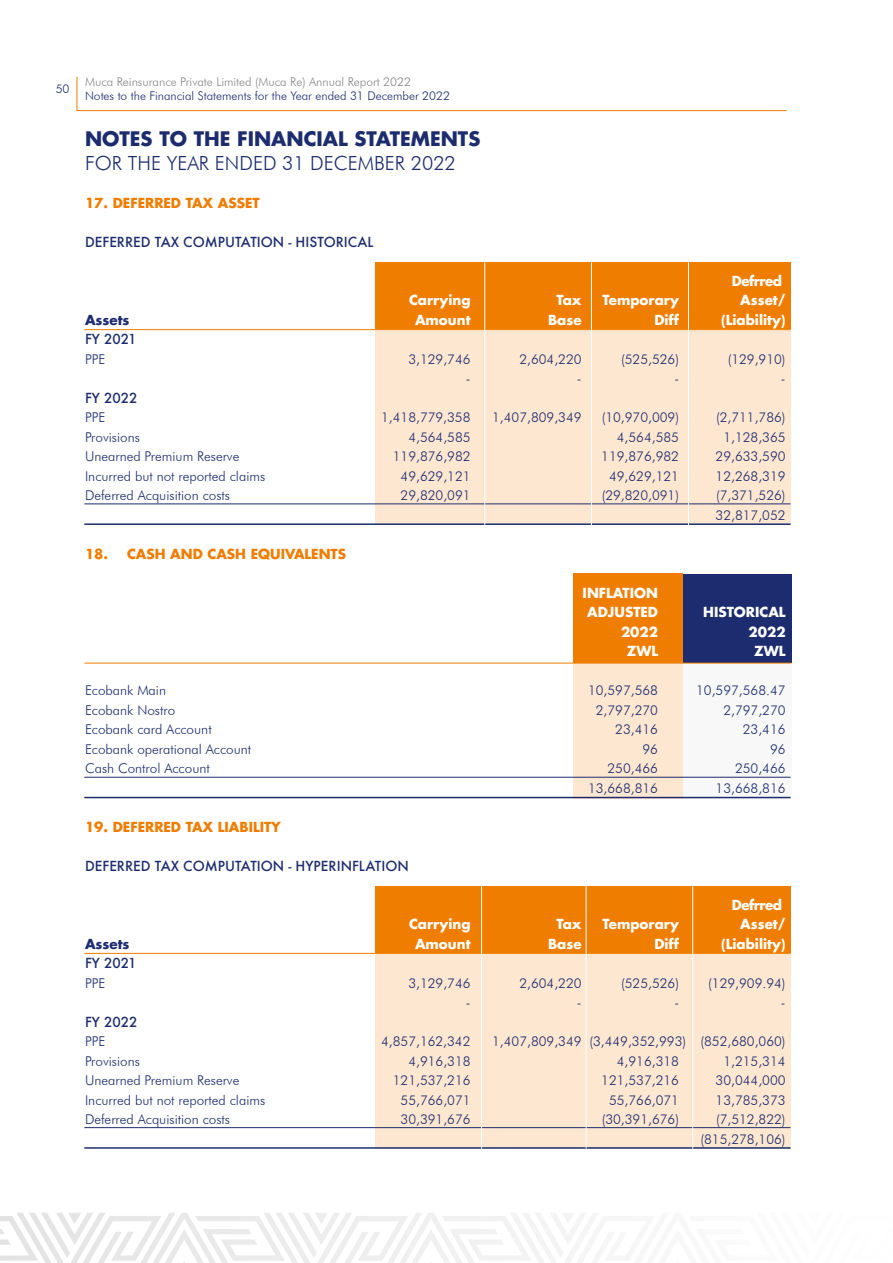
<style>
.page{position:relative;width:893px;height:1263px;background:#fff}
.page>*{position:absolute;margin:0;border:0;box-sizing:border-box;transform-origin:0 0}
.t1{font:700 19.5px "Futura LT";color:#1c2c6e}
.t2{font:300 19.5px "Futura BT";color:#1c2c6e}
.t3{font:300 13.5px "Futura BT";color:#1c2c6e}
.t4{font:700 13.5px "Futura LT";color:#fff}
.t5{font:500 13.5px/19.5px "Futura";color:#1c2c6e}
.t6{font:700 13.5px "Futura LT";color:#ef7d00}
.t7{font:700 13.5px "Futura LT";letter-spacing:-.04em;color:#fff}
.t8{font:700 13.5px "Futura LT";color:#1c2c6e}
.t9{font:300 12px "Futura BT";color:#1c2c6e}
.t10{font:300 12px "Futura BT";color:#888788}
.s1{font-family:"Futura BT";font-weight:300}
</style>
<div class="page">
<svg style="left:76px;top:77px;width:711px;height:34px"></svg>
<svg style="left:0;top:1213px;width:574px;height:50px"></svg>
<div style="left:682px;top:574px;width:109px;height:89px;background:#1c2c6e"></div>
<div style="left:682px;top:663px;width:109px;height:135px;background:#f8f8f8"></div>
<div style="left:573px;top:574px;width:109px;height:89px;background:#ef7d00"></div>
<div style="left:573px;top:663px;width:109px;height:135px;background:#fee7d1"></div>
<hr style="left:84px;top:663px;width:707px;height:1px;background:#ef7d00">
<div style="left:375px;top:262px;width:416px;height:68px;background:#ef7d00"></div>
<div style="left:375px;top:886px;width:416px;height:68px;background:#ef7d00"></div>
<div style="left:375px;top:329px;width:416px;height:196px;background:#fee7d1"></div>
<div style="left:375px;top:953px;width:416px;height:196px;background:#fee7d1"></div>
<hr style="left:84px;top:329px;width:707px;height:1px;background:#ef7d00">
<hr style="left:84px;top:953px;width:707px;height:1px;background:#ef7d00">
<hr style="left:84px;top:777px;width:707px;height:1px;background:#1c2c6e">
<hr style="left:84px;top:503px;width:707px;height:1px;background:#1c2c6e">
<hr style="left:84px;top:1127px;width:707px;height:1px;background:#1c2c6e">
<hr style="left:84px;top:797px;width:707px;height:1px;background:#1c2c6e">
<hr style="left:84px;top:523px;width:707px;height:2px;background:#1c2c6e">
<hr style="left:84px;top:1147px;width:707px;height:2px;background:#1c2c6e">
<hr style="left:484px;top:262px;width:1px;height:263px;background:#fff">
<hr style="left:481px;top:886px;width:1px;height:263px;background:#fff">
<hr style="left:591px;top:262px;width:1px;height:263px;background:#fff">
<hr style="left:586px;top:886px;width:1px;height:263px;background:#fff">
<hr style="left:688px;top:262px;width:1px;height:263px;background:#fff">
<hr style="left:692px;top:886px;width:1px;height:263px;background:#fff">
<p class="t9" style="left:56px;top:81px;width:15px">50</p>
<p class="t10" style="left:85px;top:74px;width:327px">Muca Reinsurance Private Limited (Muca Re) Annual Report 2022</p>
<p class="t9" style="left:85px;top:88px;width:366px">Notes to the Financial Statements for the Year ended 31 December 2022</p>
<h1 class="t1" style="left:85px;top:126px;width:397px">NOTES TO THE FINANCIAL STATEMENTS</h1>
<h1 class="t2" style="left:85px;top:151px;width:372px">FOR THE YEAR ENDED 31 DECEMBER 2022</h1>
<p class="t6" style="left:85px;top:194px;width:176px">17. DEFERRED TAX ASSET</p>
<p class="t5" style="left:85px;top:232px;width:290px">DEFERRED TAX COMPUTATION - HISTORICAL</p>
<p class="t7" style="left:732px;top:272px;width:52px">Defrred</p>
<p class="t4" style="left:409px;top:291px;width:63px">Carrying</p>
<p class="t4" style="left:557px;top:291px;width:27px">Tax</p>
<p class="t4" style="left:603px;top:291px;width:78px">Temporary</p>
<p class="t4" style="left:740px;top:291px;width:47px">Asset/</p>
<p class="t8" style="left:85px;top:311px;width:46px">Assets</p>
<p class="t4" style="left:415px;top:311px;width:57px">Amount</p>
<p class="t4" style="left:548px;top:311px;width:35px">Base</p>
<p class="t4" style="left:654px;top:311px;width:26px">Diff</p>
<p class="t4" style="left:721px;top:311px;width:66px">(Liability)</p>
<p class="t5" style="left:85px;top:329px;width:53px">FY 2021</p>
<p class="t3" style="left:85px;top:351px;width:22px">PPE</p>
<p class="t3" style="left:408px;top:351px;width:64px">3,129,746</p>
<p class="t3" style="left:519px;top:351px;width:64px">2,604,220</p>
<p class="t3" style="left:621px;top:351px;width:59px">(525,526)</p>
<p class="t3" style="left:728px;top:351px;width:59px">(129,910)</p>
<p class="t3" style="left:466px;top:370px;width:6px">-</p>
<p class="t3" style="left:577px;top:370px;width:6px">-</p>
<p class="t3" style="left:674px;top:370px;width:6px">-</p>
<p class="t3" style="left:781px;top:370px;width:6px">-</p>
<p class="t5" style="left:85px;top:388px;width:54px">FY 2022</p>
<p class="t3" style="left:85px;top:409px;width:22px">PPE</p>
<p class="t3" style="left:381px;top:409px;width:91px">1,418,779,358</p>
<p class="t3" style="left:492px;top:409px;width:91px">1,407,809,349</p>
<p class="t3" style="left:602px;top:409px;width:79px">(10,970,009)</p>
<p class="t3" style="left:716px;top:409px;width:71px">(2,711,786)</p>
<p class="t3" style="left:85px;top:429px;width:56px">Provisions</p>
<p class="t3" style="left:408px;top:429px;width:64px">4,564,585</p>
<p class="t3" style="left:617px;top:429px;width:64px">4,564,585</p>
<p class="t3" style="left:723px;top:429px;width:64px">1,128,365</p>
<p class="t3" style="left:85px;top:448px;width:156px">Unearned Premium Reserve</p>
<p class="t3" style="left:393px;top:448px;width:79px">119,876,982</p>
<p class="t3" style="left:601px;top:448px;width:79px">119,876,982</p>
<p class="t3" style="left:716px;top:448px;width:71px">29,633,590</p>
<p class="t3" style="left:85px;top:468px;width:182px">Incurred but not reported claims</p>
<p class="t3" style="left:401px;top:468px;width:71px">49,629,121</p>
<p class="t3" style="left:609px;top:468px;width:71px">49,629,121</p>
<p class="t3" style="left:716px;top:468px;width:71px">12,268,319</p>
<p class="t3" style="left:85px;top:487px;width:146px">Deferred Acquisition costs</p>
<p class="t3" style="left:401px;top:487px;width:71px">29,820,091</p>
<p class="t3" style="left:602px;top:487px;width:79px">(29,820,091)</p>
<p class="t3" style="left:716px;top:487px;width:71px">(7,371,526)</p>
<p class="t3" style="left:716px;top:507px;width:71px">32,817,052</p>
<p class="t6" style="left:85px;top:545px;width:263px">18. CASH AND CASH EQUIVALENTS</p>
<p class="t4" style="left:583px;top:584px;width:77px">INFLATION</p>
<p class="t4" style="left:587px;top:603px;width:72px">ADJUSTED</p>
<p class="t4" style="left:703px;top:603px;width:84px">HISTORICAL</p>
<p class="t4" style="left:621px;top:623px;width:39px">2022</p>
<p class="t4" style="left:748px;top:623px;width:39px">2022</p>
<p class="t4" style="left:627px;top:642px;width:33px">ZWL</p>
<p class="t4" style="left:754px;top:642px;width:33px">ZWL</p>
<p class="t3" style="left:85px;top:682px;width:83px">Ecobank Main</p>
<p class="t3" style="left:588px;top:682px;width:71px">10,597,568</p>
<p class="t3" style="left:696px;top:682px;width:91px">10,597,568.47</p>
<p class="t3" style="left:85px;top:702px;width:92px">Ecobank Nostro</p>
<p class="t3" style="left:596px;top:702px;width:64px">2,797,270</p>
<p class="t3" style="left:723px;top:702px;width:64px">2,797,270</p>
<p class="t3" style="left:85px;top:721px;width:128px">Ecobank card Account</p>
<p class="t3" style="left:615px;top:721px;width:44px">23,416</p>
<p class="t3" style="left:743px;top:721px;width:44px">23,416</p>
<p class="t3" style="left:85px;top:741px;width:168px">Ecobank operational Account</p>
<p class="t3" style="left:642px;top:741px;width:17px">96</p>
<p class="t3" style="left:770px;top:741px;width:17px">96</p>
<p class="t3" style="left:85px;top:760px;width:126px">Cash Control Account</p>
<p class="t3" style="left:607px;top:760px;width:52px">250,466</p>
<p class="t3" style="left:735px;top:760px;width:52px">250,466</p>
<p class="t3" style="left:588px;top:780px;width:71px">13,668,816</p>
<p class="t3" style="left:716px;top:780px;width:71px">13,668,816</p>
<p class="t6" style="left:85px;top:818px;width:197px">19. DEFERRED TAX LIABILITY</p>
<p class="t5" style="left:85px;top:856px;width:325px">DEFERRED TAX COMPUTATION - HYPERINFLATION</p>
<p class="t7" style="left:732px;top:896px;width:52px">Defrred</p>
<p class="t4" style="left:409px;top:915px;width:63px">Carrying</p>
<p class="t4" style="left:557px;top:915px;width:27px">Tax</p>
<p class="t4" style="left:603px;top:915px;width:78px">Temporary</p>
<p class="t4" style="left:740px;top:915px;width:47px">Asset/</p>
<p class="t8" style="left:85px;top:935px;width:46px">Assets</p>
<p class="t4" style="left:415px;top:935px;width:57px">Amount</p>
<p class="t4" style="left:548px;top:935px;width:35px">Base</p>
<p class="t4" style="left:654px;top:935px;width:26px">Diff</p>
<p class="t4" style="left:721px;top:935px;width:66px">(Liability)</p>
<p class="t5" style="left:85px;top:953px;width:53px">FY 2021</p>
<p class="t3" style="left:85px;top:975px;width:22px">PPE</p>
<p class="t3" style="left:408px;top:975px;width:64px">3,129,746</p>
<p class="t3" style="left:519px;top:975px;width:64px">2,604,220</p>
<p class="t3" style="left:621px;top:975px;width:59px">(525,526)</p>
<p class="t3" style="left:708px;top:975px;width:79px">(129,909.94)</p>
<p class="t3" style="left:466px;top:994px;width:6px">-</p>
<p class="t3" style="left:577px;top:994px;width:6px">-</p>
<p class="t3" style="left:674px;top:994px;width:6px">-</p>
<p class="t3" style="left:781px;top:994px;width:6px">-</p>
<p class="t5" style="left:85px;top:1012px;width:54px">FY 2022<br><span class="s1">PPE</span></p>
<p class="t3" style="left:381px;top:1033px;width:91px">4,857,162,342</p>
<p class="t3" style="left:492px;top:1033px;width:295px">1,407,809,349 (3,449,352,993) (852,680,060)</p>
<p class="t3" style="left:85px;top:1053px;width:56px">Provisions</p>
<p class="t3" style="left:408px;top:1053px;width:64px">4,916,318</p>
<p class="t3" style="left:617px;top:1053px;width:64px">4,916,318</p>
<p class="t3" style="left:723px;top:1053px;width:64px">1,215,314</p>
<p class="t3" style="left:85px;top:1072px;width:156px">Unearned Premium Reserve</p>
<p class="t3" style="left:393px;top:1072px;width:79px">121,537,216</p>
<p class="t3" style="left:601px;top:1072px;width:79px">121,537,216</p>
<p class="t3" style="left:716px;top:1072px;width:71px">30,044,000</p>
<p class="t3" style="left:85px;top:1092px;width:182px">Incurred but not reported claims</p>
<p class="t3" style="left:401px;top:1092px;width:71px">55,766,071</p>
<p class="t3" style="left:609px;top:1092px;width:71px">55,766,071</p>
<p class="t3" style="left:716px;top:1092px;width:71px">13,785,373</p>
<p class="t3" style="left:85px;top:1111px;width:146px">Deferred Acquisition costs</p>
<p class="t3" style="left:401px;top:1111px;width:71px">30,391,676</p>
<p class="t3" style="left:602px;top:1111px;width:79px">(30,391,676)</p>
<p class="t3" style="left:716px;top:1111px;width:71px">(7,512,822)</p>
<p class="t3" style="left:700px;top:1131px;width:87px">(815,278,106)</p>
</div>
